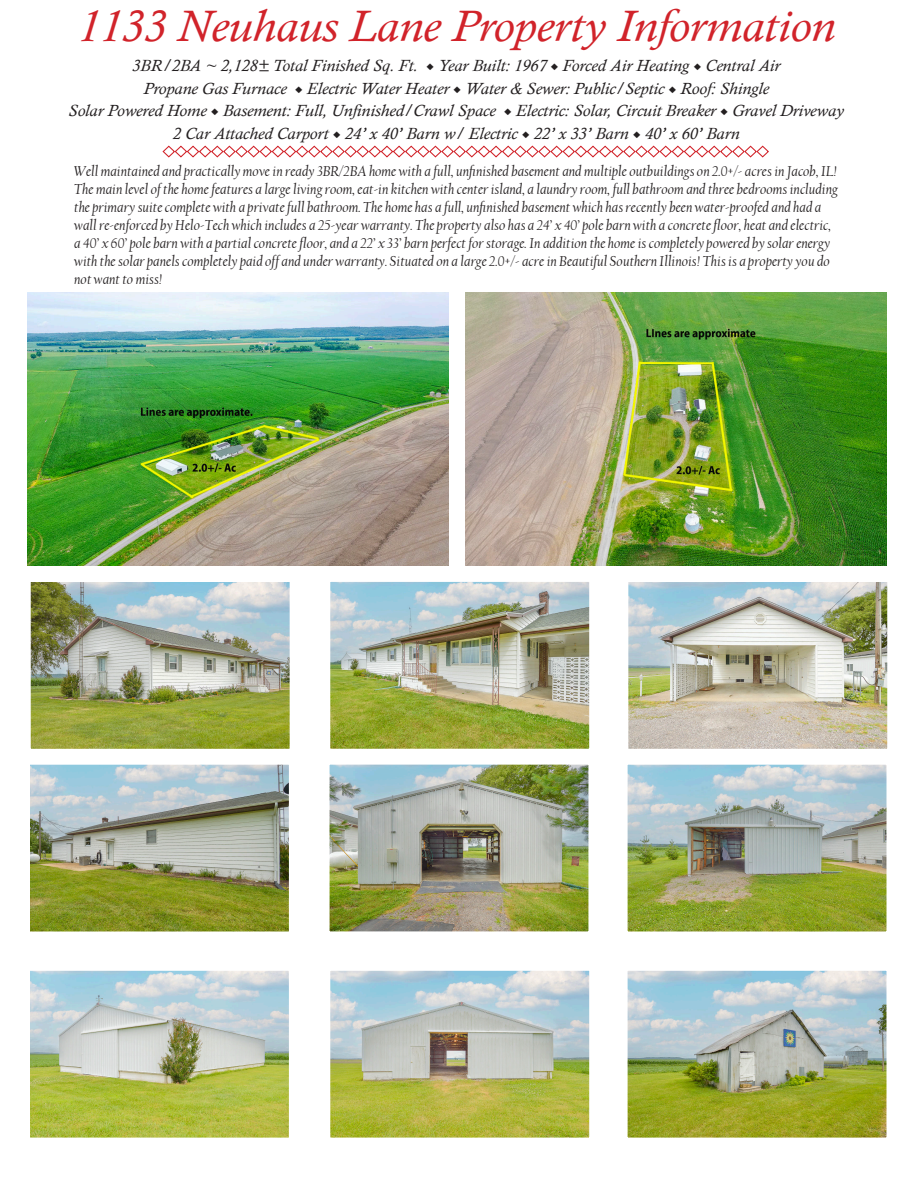
<style>
.page{position:relative;width:918px;height:1188px;background:#fff}
.page>*{position:absolute;margin:0;border:0;box-sizing:border-box;transform-origin:0 0}
.t1{font:italic 45px "Calisto";color:#d1232a;scale:1.05 1}
.t2{font:italic 16.5px "Calisto";color:#231f20;scale:1.05 1}
.t3{font:italic 15px/18px "Californian FB";color:#231f20}
.s1{font-family:"Minion Pro";font-style:normal}
</style>
<div class="page">
<svg style="left:162px;top:145px;width:607px;height:13px"></svg>
<img style="left:31px;top:766px;width:257px;height:164px">
<div style="left:27px;top:762px;width:265px;height:172px;border:3px solid #fff"></div>
<img style="left:331px;top:766px;width:256px;height:164px">
<div style="left:327px;top:762px;width:264px;height:172px;border:3px solid #fff"></div>
<img style="left:629px;top:766px;width:257px;height:164px">
<div style="left:625px;top:762px;width:265px;height:172px;border:3px solid #fff"></div>
<img style="left:32px;top:583px;width:257px;height:165px">
<div style="left:28px;top:579px;width:265px;height:173px;border:3px solid #fff"></div>
<img style="left:331px;top:583px;width:257px;height:165px">
<div style="left:327px;top:579px;width:265px;height:173px;border:3px solid #fff"></div>
<img style="left:629px;top:583px;width:257px;height:165px">
<div style="left:625px;top:579px;width:265px;height:173px;border:3px solid #fff"></div>
<img style="left:27px;top:292px;width:421px;height:273px">
<img style="left:31px;top:972px;width:257px;height:165px">
<div style="left:27px;top:968px;width:265px;height:173px;border:3px solid #fff"></div>
<img style="left:331px;top:972px;width:257px;height:165px">
<div style="left:327px;top:968px;width:265px;height:173px;border:3px solid #fff"></div>
<img style="left:629px;top:972px;width:257px;height:165px">
<div style="left:625px;top:968px;width:265px;height:173px;border:3px solid #fff"></div>
<img style="left:466px;top:292px;width:421px;height:273px">
<p class="t1" style="left:77px;top:0;width:723px">1133 Neuhaus Lane Property Information</p>
<p class="t2" style="left:132px;top:56px;width:619px">3BR/2BA ~ 2,128± Total Finished Sq. Ft. <span class="s1">◆</span> Year Built: 1967 <span class="s1">◆</span> Forced Air Heating <span class="s1">◆</span> Central Air</p>
<p class="t2" style="left:143px;top:79px;width:597px">Propane Gas Furnace <span class="s1">◆</span> Electric Water Heater <span class="s1">◆</span> Water &amp; Sewer: Public/Septic <span class="s1">◆</span> Roof: Shingle</p>
<p class="t2" style="left:68px;top:101px;width:740px">Solar Powered Home <span class="s1">◆</span> Basement: Full, Unfinished/Crawl Space <span class="s1">◆</span> Electric: Solar, Circuit Breaker <span class="s1">◆</span> Gravel Driveway</p>
<p class="t2" style="left:173px;top:124px;width:541px">2 Car Attached Carport <span class="s1">◆</span> 24’ x 40’ Barn w/ Electric <span class="s1">◆</span> 22’ x 33’ Barn <span class="s1">◆</span> 40’ x 60’ Barn</p>
<p class="t3" style="left:74px;top:162px;width:765px">Well maintained and practically move in ready 3BR/2BA home with a full, unfinished basement and multiple outbuildings on 2.0+/- acres in Jacob, IL!<br>The main level of the home features a large living room, eat-in kitchen with center island, a laundry room, full bathroom and three bedrooms including the primary suite complete with a private full bathroom. The home has a full, unfinished basement which has recently been water-proofed and had a wall re-enforced by Helo-Tech which includes a 25-year warranty. The property also has a 24’ x 40’ pole barn with a concrete floor, heat and electric, a 40’ x 60’ pole barn with a partial concrete floor, and a 22’ x 33’ barn perfect for storage. In addition the home is completely powered by solar energy with the solar panels completely paid off and under warranty. Situated on a large 2.0+/- acre in Beautiful Southern Illinois! This is a property you do not want to miss!</p>
</div>
